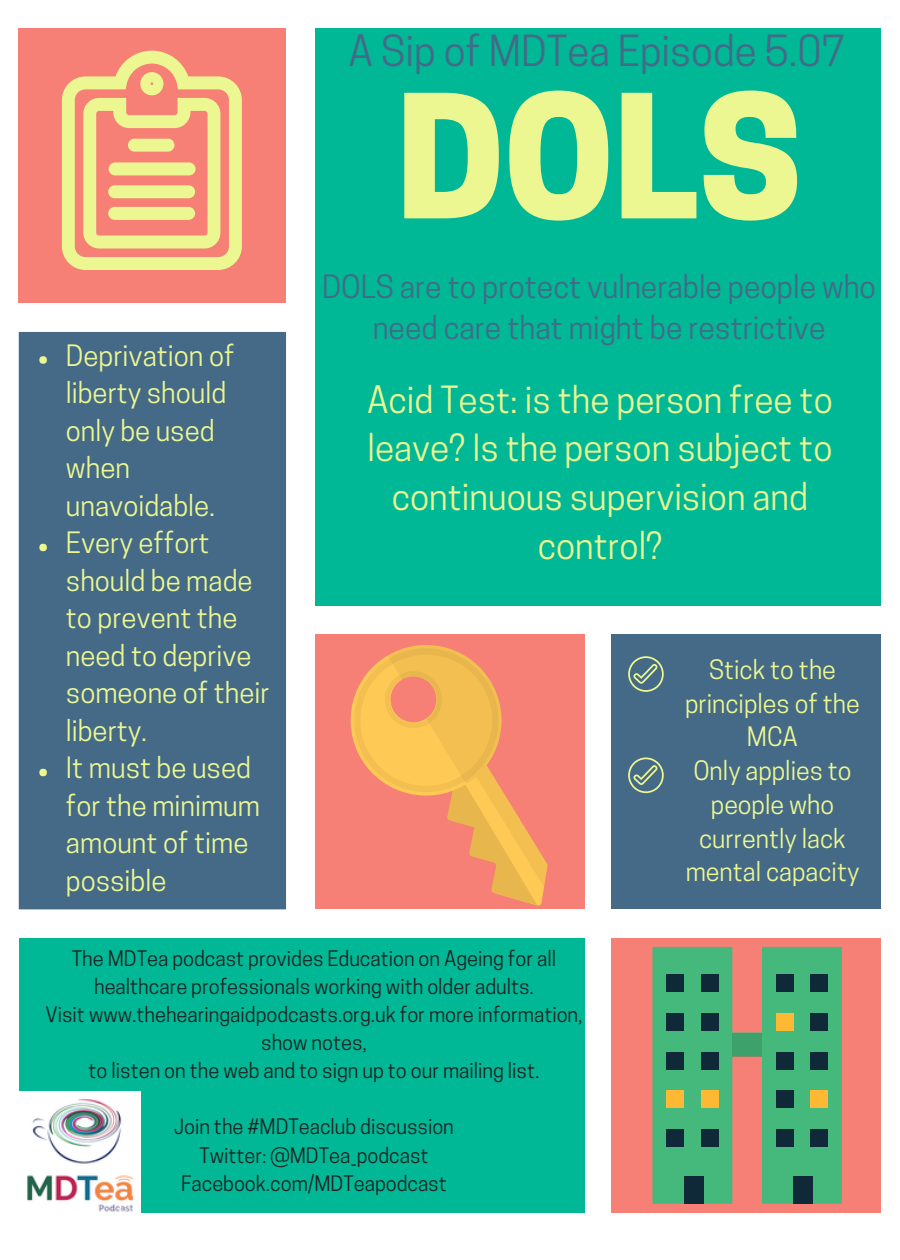
<style>
.page{position:relative;width:900px;height:1260px;background:#fff}
.page>*{position:absolute;margin:0;border:0;box-sizing:border-box;transform-origin:0 0}
.t1{font:800 161px "Cooper Hewitt";color:#ecf791}
.t2{font:40.25px "Cooper Hewitt";color:#446a87}
.t3{font:35.25px/48.8px "Cooper Hewitt";color:#ecf791;text-align:center}
.t4{font:30.25px/41.2px "Cooper Hewitt";color:#446a87;text-align:center}
.t5{font:27.75px/37.5px "Cooper Hewitt";color:#ecf791}
.t6{font:25.25px/33.8px "Cooper Hewitt";color:#ecf791;text-align:center}
.t7{font:20px/28px "Cooper Hewitt";color:#222;text-align:center}
</style>
<div class="page">
<div style="left:19px;top:938px;width:566px;height:275px;background:#00b796"></div>
<div style="left:315px;top:28px;width:566px;height:578px;background:#00b796"></div>
<div style="left:612px;top:938px;width:269px;height:275px;background:#f78076"></div>
<div style="left:315px;top:634px;width:270px;height:275px;background:#f78076"></div>
<div style="left:612px;top:634px;width:269px;height:275px;background:#446a87"></div>
<div style="left:19px;top:332px;width:267px;height:577px;background:#446a87"></div>
<div style="left:19px;top:28px;width:267px;height:275px;background:#f78076"></div>
<img style="left:19px;top:1091px;width:122px;height:122px">
<div style="left:39px;top:356px;width:8px;height:8px;background:#ecf791;border-radius:50%"></div>
<div style="left:39px;top:544px;width:8px;height:7px;background:#ecf791;border-radius:50%"></div>
<div style="left:39px;top:769px;width:8px;height:7px;background:#ecf791;border-radius:50%"></div>
<svg style="left:351px;top:645px;width:197px;height:261px"></svg>
<svg style="left:653px;top:947px;width:189px;height:257px;fill:#45b97c"></svg>
<div style="left:666px;top:1091px;width:18px;height:17px;background:#fdb933"></div>
<div style="left:701px;top:1091px;width:17px;height:17px;background:#fdb933"></div>
<div style="left:810px;top:1091px;width:18px;height:17px;background:#fdb933"></div>
<div style="left:776px;top:1013px;width:18px;height:18px;background:#fdb933"></div>
<div style="left:666px;top:1129px;width:18px;height:18px;background:#102938"></div>
<div style="left:701px;top:1129px;width:17px;height:18px;background:#102938"></div>
<div style="left:666px;top:1052px;width:18px;height:17px;background:#102938"></div>
<div style="left:701px;top:1052px;width:17px;height:17px;background:#102938"></div>
<div style="left:666px;top:1013px;width:18px;height:18px;background:#102938"></div>
<div style="left:701px;top:1013px;width:17px;height:18px;background:#102938"></div>
<div style="left:666px;top:974px;width:18px;height:18px;background:#102938"></div>
<div style="left:701px;top:974px;width:17px;height:18px;background:#102938"></div>
<div style="left:684px;top:1176px;width:19px;height:28px;background:#102938"></div>
<div style="left:776px;top:1129px;width:18px;height:18px;background:#102938"></div>
<div style="left:810px;top:1129px;width:18px;height:18px;background:#102938"></div>
<div style="left:776px;top:1091px;width:18px;height:17px;background:#102938"></div>
<div style="left:776px;top:1052px;width:18px;height:17px;background:#102938"></div>
<div style="left:810px;top:1052px;width:18px;height:17px;background:#102938"></div>
<div style="left:810px;top:1013px;width:18px;height:18px;background:#102938"></div>
<div style="left:776px;top:974px;width:18px;height:18px;background:#102938"></div>
<div style="left:810px;top:974px;width:18px;height:18px;background:#102938"></div>
<div style="left:794px;top:1176px;width:19px;height:28px;background:#102938"></div>
<div style="left:732px;top:1033px;width:30px;height:24px;background:#3ca16b"></div>
<svg style="left:62px;top:51px;width:180px;height:219px"></svg>
<div style="left:128px;top:139px;width:46px;height:13px;background:#ecf791;border-radius:6px"></div>
<div style="left:109px;top:162px;width:87px;height:13px;background:#ecf791;border-radius:6px"></div>
<div style="left:108px;top:185px;width:87px;height:13px;background:#ecf791;border-radius:6px"></div>
<div style="left:108px;top:207px;width:87px;height:13px;background:#ecf791;border-radius:6px"></div>
<svg style="left:628px;top:656px;width:36px;height:36px"></svg>
<svg style="left:628px;top:758px;width:36px;height:35px"></svg>
<h2 class="t2" style="left:349px;top:35px;width:499px">A Sip of MDTea Episode 5.07</h2>
<h3 class="t5" style="left:66px;top:340px;width:205px">Deprivation of liberty should only be used when unavoidable.<br>Every effort should be made to prevent the need to deprive someone of their liberty.<br>It must be used for the minimum amount of time possible</h3>
<h1 class="t1" style="left:396px;top:98px;width:407px">DOLS</h1>
<h3 class="t4" style="left:322px;top:270px;width:556px">DOLS are to protect vulnerable people who need care that might be restrictive</h3>
<h3 class="t3" style="left:367px;top:379px;width:467px">Acid Test: is the person free to leave? Is the person subject to continuous supervision and control?</h3>
<p class="t6" style="left:685px;top:656px;width:176px">Stick to the principles of the<br>MCA<br>Only applies to people who currently lack mental capacity</p>
<p class="t7" style="left:46px;top:947px;width:539px">The MDTea podcast provides Education on Ageing for all healthcare professionals working with older adults.<br>Visit www.thehearingaidpodcasts.org.uk for more information, show notes,<br>to listen on the web and to sign up to our mailing list.</p>
<p class="t7" style="left:174px;top:1115px;width:281px">Join the #MDTeaclub discussion<br>Twitter: @MDTea_podcast<br>Facebook.com/MDTeapodcast</p>
</div>
